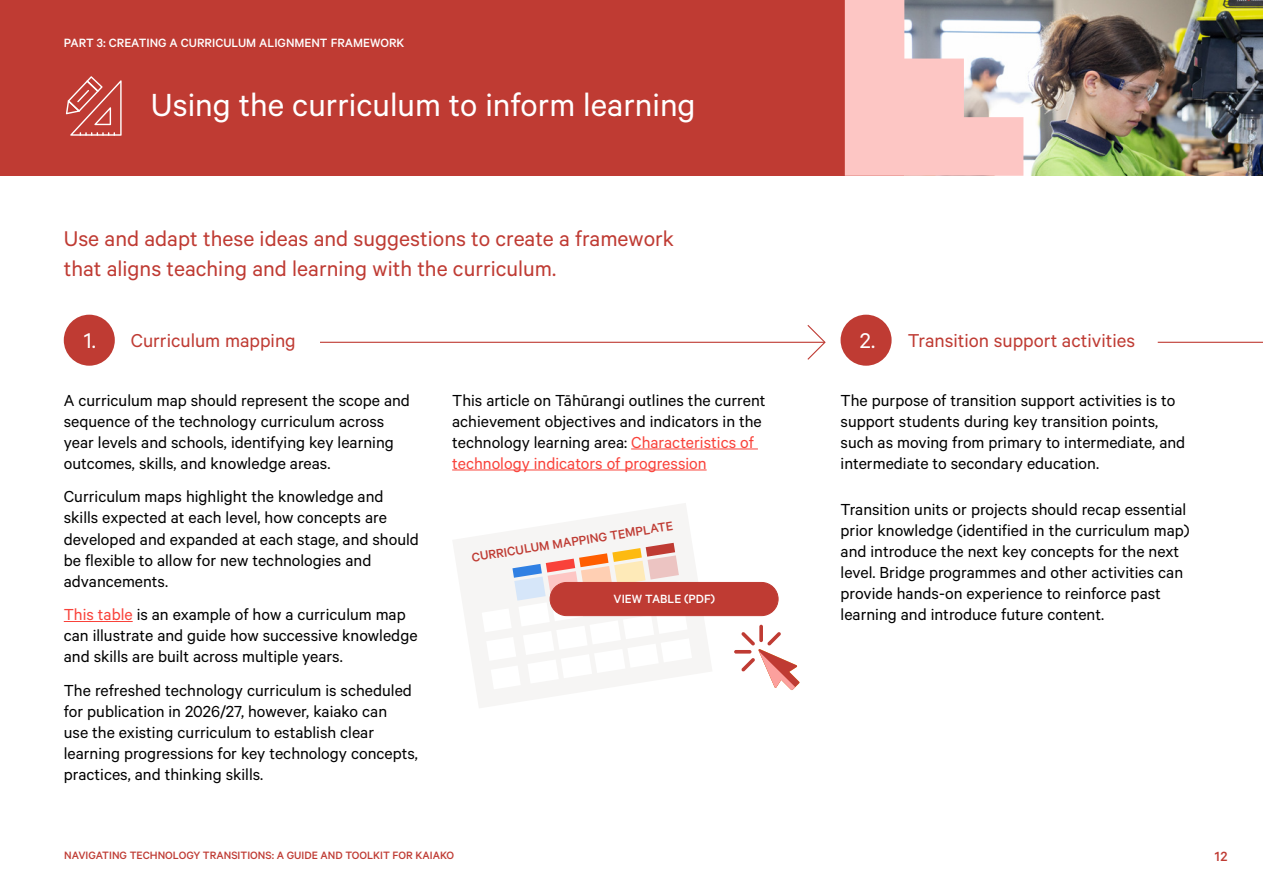
<style>
.page{position:relative;width:1263px;height:893px;background:#fff}
.page>*{position:absolute;margin:0;border:0;box-sizing:border-box;transform-origin:0 0}
.t1{font:36px "Calibre";color:#fff}
.t2{font:24px/30px "Calibre";color:#bf3b33}
.t3{font:21px "Calibre";color:#bf3b33}
.t4{font:18px/21px "Calibre";color:#000}
.t5{font:500 15px "Calibre";color:#bf3b33}
.t6{font:500 14.1px "Calibre";color:#bf3b33}
.t7{font:500 13.5px "Calibre";color:#fff}
.t8{font:500 13.35px "Calibre";color:#fff}
.t9{font:500 12px "Calibre";color:#bf3b33}
.s1{font-size:24px;color:#fff}
.s2{color:#f9423a}
</style>
<div class="page">
<hr style="left:64px;top:621px;width:69px;height:1px;background:#f9423a">
<hr style="left:631px;top:449px;width:127px;height:1px;background:#f9423a">
<hr style="left:452px;top:470px;width:255px;height:1px;background:#f9423a">
<div style="left:0;top:0;width:1263px;height:176px;background:#bf3b33"></div>
<img style="left:1023px;top:0;width:240px;height:176px">
<svg style="left:66px;top:76px;width:56px;height:60px"></svg>
<svg style="left:845px;top:0;width:178px;height:176px;background:#eac6c6"></svg>
<div style="left:64px;top:315px;width:51px;height:51px;background:#bf3b33;border-radius:50%"></div>
<hr style="left:320px;top:342px;width:504px;height:1px;background:#bf3b33">
<svg style="left:806px;top:325px;width:20px;height:35px"></svg>
<div style="left:840px;top:315px;width:51px;height:51px;background:#bf3b33;border-radius:50%"></div>
<hr style="left:1158px;top:342px;width:105px;height:1px;background:#bf3b33">
<svg style="left:453px;top:503px;width:259px;height:205px"></svg>
<svg style="left:482px;top:543px;width:210px;height:146px"></svg>
<div style="left:550px;top:582px;width:228px;height:34px;background:#bf3b33;border-radius:17px"></div>
<div style="left:550px;top:582px;width:228px;height:34px;border:1px solid #bf3b33;border-radius:17px"></div>
<svg style="left:734px;top:650px;width:17px;height:4px"></svg>
<svg style="left:759px;top:625px;width:4px;height:17px"></svg>
<svg style="left:741px;top:632px;width:58px;height:58px"></svg>
<p class="t7" style="left:64px;top:35px;width:342px">PART 3: CREATING A CURRICULUM ALIGNMENT FRAMEWORK</p>
<h1 class="t1" style="left:151px;top:83px;width:546px">Using the curriculum to inform learning</h1>
<h2 class="t2" style="left:64px;top:223px;width:612px">Use and adapt these ideas and suggestions to create a framework that aligns teaching and learning with the curriculum.</h2>
<p class="t3" style="left:84px;top:328px;width:213px"><span class="s1">1.</span> Curriculum mapping</p>
<p class="t4" style="left:64px;top:389px;width:348px">A curriculum map should represent the scope and sequence of the technology curriculum across year levels and schools, identifying key learning outcomes, skills, and knowledge areas.</p>
<p class="t4" style="left:64px;top:486px;width:357px">Curriculum maps highlight the knowledge and skills expected at each level, how concepts are developed and expanded at each stage, and should be flexible to allow for new technologies and advancements.</p>
<p class="t4" style="left:64px;top:603px;width:355px"><span class="s2">This table</span> is an example of how a curriculum map can illustrate and guide how successive knowledge and skills are built across multiple years.</p>
<p class="t4" style="left:64px;top:679px;width:356px">The refreshed technology curriculum is scheduled for publication in 2026/27, however, kaiako can<br>use the existing curriculum to establish clear learning progressions for key technology concepts, practices, and thinking skills.</p>
<p class="t4" style="left:452px;top:389px;width:315px">This article on Tāhūrangi outlines the current achievement objectives and indicators in the technology learning area: <span class="s2">Characteristics of technology indicators of progression</span></p>
<p class="t6" style="left:470px;top:549px;width:205px;rotate:-9deg">CURRICULUM MAPPING TEMPLATE</p>
<p class="t8" style="left:614px;top:591px;width:103px">VIEW TABLE (PDF)</p>
<p class="t3" style="left:860px;top:328px;width:277px"><span class="s1">2.</span> Transition support activities</p>
<p class="t4" style="left:840px;top:389px;width:346px">The purpose of transition support activities is to support students during key transition points, such as moving from primary to intermediate, and intermediate to secondary education.</p>
<p class="t4" style="left:840px;top:498px;width:350px">Transition units or projects should recap essential prior knowledge (identified in the curriculum map) and introduce the next key concepts for the next level. Bridge programmes and other activities can provide hands-on experience to reinforce past learning and introduce future content.</p>
<p class="t9" style="left:64px;top:849px;width:392px">NAVIGATING TECHNOLOGY TRANSITIONS: A GUIDE AND TOOLKIT FOR KAIAKO</p>
<p class="t5" style="left:1215px;top:848px;width:14px">12</p>
</div>
